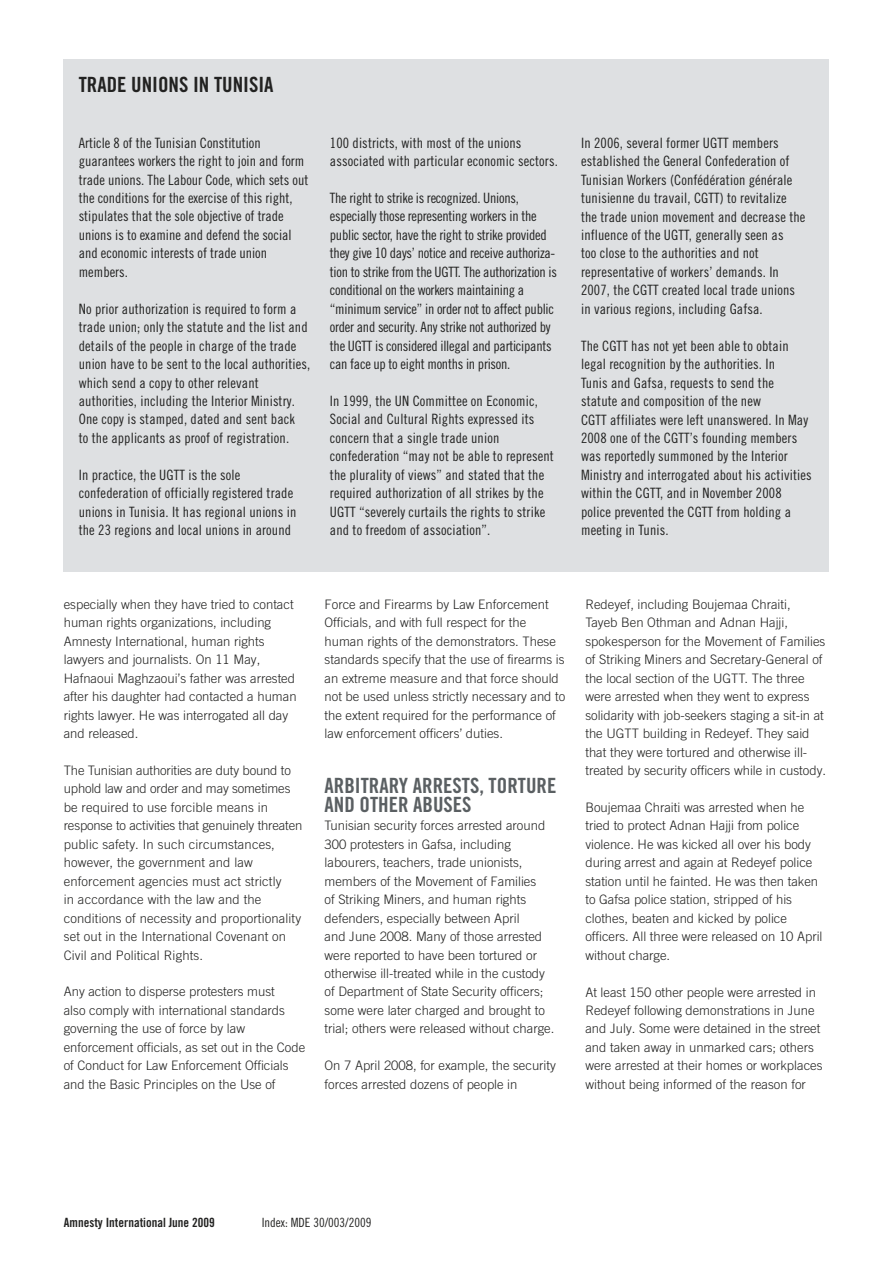
<style>
.page{position:relative;width:893px;height:1263px;background:#fff}
.page>*{position:absolute;margin:0;border:0;box-sizing:border-box;transform-origin:0 0}
.t1{font:21px/18.5px "Amnesty Trade Gothic Bd Cn 20 OTF";color:#5a5f62}
.t2{font:21px "Amnesty Trade Gothic Bd Cn 20";color:#222221}
.t3{font:14.25px/18.5px "Amnesty Trade Gothic Cn 18";letter-spacing:.01em;color:#222221}
.t4{font:14.25px/18.5px "Amnesty Trade Gothic Cn 18";letter-spacing:-.02em;color:#222221}
.t5{font:300 13.05px/18.5px "Amnesty Trade Gothic";color:#222221}
.t6{font:12.75px "Amnesty Trade Gothic Bd Cn 20 OTF";color:#222221}
.t7{font:12.75px "Amnesty Trade Gothic Cn 18";color:#222221}
</style>
<div class="page">
<div style="left:64px;top:60px;width:765px;height:512px;background:#dee0e2"></div>
<h1 class="t2" style="left:79px;top:72px;width:196px">TRADE UNIONS IN TUNISIA</h1>
<p class="t3" style="left:79px;top:133px;width:231px">Article 8 of the Tunisian Constitution guarantees workers the right to join and form trade unions. The Labour Code, which sets out the conditions for the exercise of this right, stipulates that the sole objective of trade unions is to examine and defend the social and economic interests of trade union members.</p>
<p class="t3" style="left:79px;top:299px;width:233px">No prior authorization is required to form a trade union; only the statute and the list and details of the people in charge of the trade union have to be sent to the local authorities, which send a copy to other relevant authorities, including the Interior Ministry.<br>One copy is stamped, dated and sent back<br>to the applicants as proof of registration.</p>
<p class="t3" style="left:79px;top:465px;width:219px">In practice, the UGTT is the sole confederation of officially registered trade unions in Tunisia. It has regional unions in the 23 regions and local unions in around</p>
<p class="t3" style="left:330px;top:133px;width:229px">100 districts, with most of the unions associated with particular economic sectors.</p>
<p class="t4" style="left:330px;top:189px;width:229px">The right to strike is recognized. Unions, especially those representing workers in the public sector, have the right to strike provided they give 10 days’ notice and receive authoriza&shy;tion to strike from the UGTT. The authorization is conditional on the workers maintaining a “minimum service” in order not to affect public order and security. Any strike not authorized by the UGTT is considered illegal and participants can face up to eight months in prison.</p>
<p class="t3" style="left:330px;top:392px;width:225px">In 1999, the UN Committee on Economic, Social and Cultural Rights expressed its concern that a single trade union confederation “may not be able to represent the plurality of views” and stated that the required authorization of all strikes by the UGTT “severely curtails the rights to strike and to freedom of association”.</p>
<p class="t3" style="left:581px;top:133px;width:226px">In 2006, several former UGTT members established the General Confederation of Tunisian Workers (Confédération générale tunisienne du travail, CGTT) to revitalize the trade union movement and decrease the influence of the UGTT, generally seen as<br>too close to the authorities and not representative of workers’ demands. In 2007, the CGTT created local trade unions in various regions, including Gafsa.</p>
<p class="t3" style="left:581px;top:336px;width:232px">The CGTT has not yet been able to obtain legal recognition by the authorities. In<br>Tunis and Gafsa, requests to send the statute and composition of the new<br>CGTT affiliates were left unanswered. In May 2008 one of the CGTT’s founding members was reportedly summoned by the Interior Ministry and interrogated about his activities within the CGTT, and in November 2008 police prevented the CGTT from holding a meeting in Tunis.</p>
<p class="t5" style="left:64px;top:595px;width:234px">especially when they have tried to contact human rights organizations, including Amnesty International, human rights lawyers and journalists. On 11 May, Hafnaoui Maghzaoui’s father was arrested after his daughter had contacted a human rights lawyer. He was interrogated all day and released.</p>
<p class="t5" style="left:64px;top:761px;width:240px">The Tunisian authorities are duty bound to uphold law and order and may sometimes be required to use forcible means in response to activities that genuinely threaten public safety. In such circumstances, however, the government and law enforcement agencies must act strictly<br>in accordance with the law and the conditions of necessity and proportionality set out in the International Covenant on Civil and Political Rights.</p>
<p class="t5" style="left:64px;top:982px;width:243px">Any action to disperse protesters must<br>also comply with international standards governing the use of force by law enforcement officials, as set out in the Code of Conduct for Law Enforcement Officials and the Basic Principles on the Use of</p>
<p class="t5" style="left:325px;top:595px;width:242px">Force and Firearms by Law Enforcement Officials, and with full respect for the human rights of the demonstrators. These standards specify that the use of firearms is an extreme measure and that force should not be used unless strictly necessary and to the extent required for the performance of law enforcement officers’ duties.</p>
<h1 class="t1" style="left:325px;top:776px;width:233px">ARBITRARY ARRESTS, TORTURE<br>AND OTHER ABUSES</h1>
<p class="t5" style="left:325px;top:816px;width:231px">Tunisian security forces arrested around 300 protesters in Gafsa, including labourers, teachers, trade unionists, members of the Movement of Families<br>of Striking Miners, and human rights defenders, especially between April<br>and June 2008. Many of those arrested were reported to have been tortured or otherwise ill-treated while in the custody of Department of State Security officers; some were later charged and brought to trial; others were released without charge.</p>
<p class="t5" style="left:325px;top:1056px;width:233px">On 7 April 2008, for example, the security forces arrested dozens of people in</p>
<p class="t5" style="left:585px;top:595px;width:242px">Redeyef, including Boujemaa Chraiti,<br>Tayeb Ben Othman and Adnan Hajji, spokesperson for the Movement of Families of Striking Miners and Secretary-General of the local section of the UGTT. The three were arrested when they went to express solidarity with job-seekers staging a sit-in at the UGTT building in Redeyef. They said that they were tortured and otherwise ill&shy;treated by security officers while in custody.</p>
<p class="t5" style="left:585px;top:798px;width:239px">Boujemaa Chraiti was arrested when he tried to protect Adnan Hajji from police violence. He was kicked all over his body during arrest and again at Redeyef police station until he fainted. He was then taken to Gafsa police station, stripped of his clothes, beaten and kicked by police officers. All three were released on 10 April without charge.</p>
<p class="t5" style="left:585px;top:982px;width:239px">At least 150 other people were arrested in Redeyef following demonstrations in June and July. Some were detained in the street and taken away in unmarked cars; others were arrested at their homes or workplaces without being informed of the reason for</p>
<p class="t6" style="left:64px;top:1215px;width:152px">Amnesty International June 2009</p>
<p class="t7" style="left:262px;top:1215px;width:111px">Index: MDE 30/003/2009</p>
</div>
